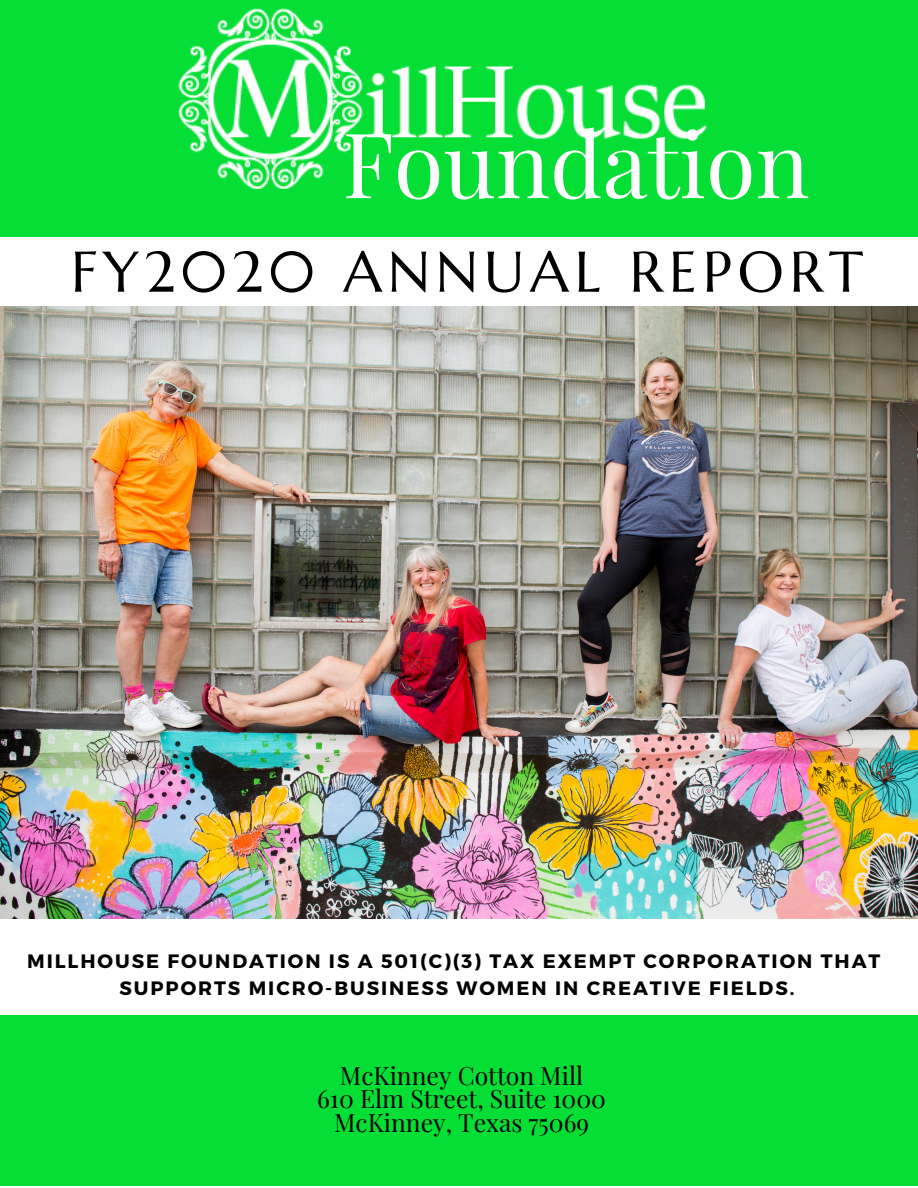
<style>
.page{position:relative;width:918px;height:1188px;background:#fff}
.page>*{position:absolute;margin:0;border:0;box-sizing:border-box;transform-origin:0 0}
.t1{font:90.45px "Playfair Display";color:#fff}
.t2{font:57.15px "Marcellus";letter-spacing:.1em;color:#000}
.t3{font:24.75px "Playfair Display";color:#000}
.t4{font:700 19.35px "Montserrat";letter-spacing:.1em;color:#000}
</style>
<div class="page">
<div style="left:0;top:1015px;width:918px;height:171px;background:#05df35"></div>
<div style="left:0;top:0;width:918px;height:237px;background:#05df35"></div>
<img style="left:178px;top:8px;width:529px;height:181px">
<img style="left:0;top:306px;width:918px;height:612px">
<p class="t1" style="left:342px;top:100px;width:469px">Foundation</p>
<p class="t2" style="left:71px;top:236px;width:794px">FY2020 ANNUAL REPORT</p>
<p class="t4" style="left:27px;top:948px;width:855px">MILLHOUSE FOUNDATION IS A 501(C)(3) TAX EXEMPT CORPORATION THAT</p>
<p class="t4" style="left:120px;top:975px;width:677px">SUPPORTS MICRO-BUSINESS WOMEN IN CREATIVE FIELDS.</p>
<p class="t3" style="left:340px;top:1058px;width:245px">McKinney Cotton Mill</p>
<p class="t3" style="left:317px;top:1081px;width:290px">610 Elm Street, Suite 1000</p>
<p class="t3" style="left:334px;top:1105px;width:257px">McKinney, Texas 75069</p>
</div>
